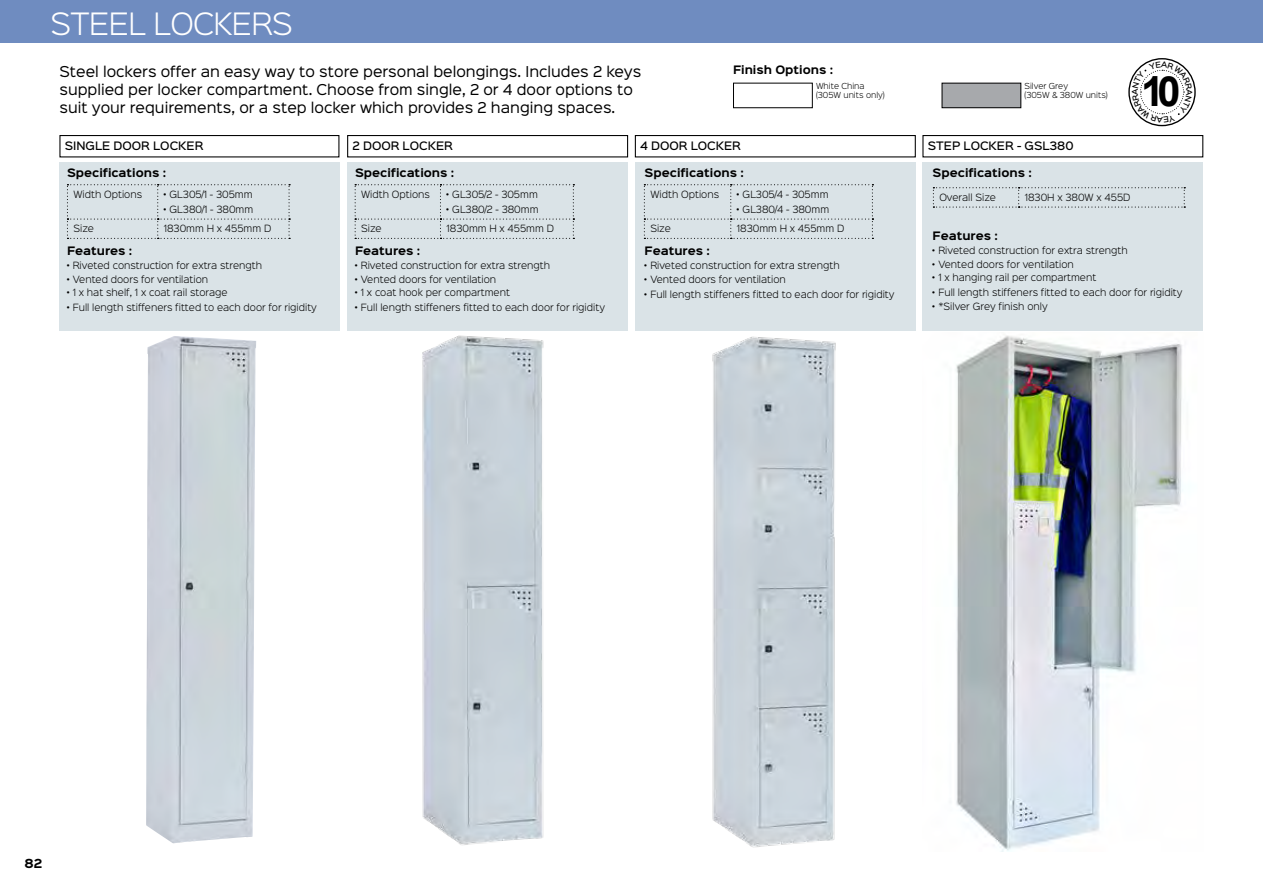
<style>
.page{position:relative;width:1263px;height:885px;background:#fff}
.page>*{position:absolute;margin:0;border:0;box-sizing:border-box;transform-origin:0 0}
.t1{font:700 41.55px "Arial";color:#000}
.t2{font:300 27.75px "Sinkin Sans 300";letter-spacing:-.02em;color:#fff}
.t3{font:13.5px/18px "Sinkin Sans 400";color:#000}
.t4{font:700 11.25px "Sinkin Sans 700";color:#000}
.t5{font:700 10.5px "Sinkin Sans 700";color:#000}
.t6{font:500 10.5px "Sinkin Sans 500";color:#000}
.t7{font:300 9px "Sinkin Sans 300";color:#000}
.t8{font:300 7.5px/9px "Sinkin Sans 300";color:#000}
</style>
<div class="page">
<div style="left:59px;top:162px;width:281px;height:169px;background:#dae3e7"></div>
<svg style="left:1129px;top:59px;width:66px;height:66px"></svg>
<div style="left:1128px;top:58px;width:68px;height:68px;border:1px solid #000;border-radius:50%"></div>
<img style="left:146px;top:336px;width:110px;height:507px">
<img style="left:712px;top:336px;width:124px;height:512px">
<img style="left:956px;top:335px;width:226px;height:516px">
<img style="left:422px;top:335px;width:122px;height:510px">
<div style="left:347px;top:162px;width:281px;height:169px;background:#dae3e7"></div>
<div style="left:635px;top:162px;width:281px;height:169px;background:#dae3e7"></div>
<div style="left:922px;top:162px;width:281px;height:169px;background:#dae3e7"></div>
<svg style="left:933px;top:187px;width:252px;height:20px"></svg>
<div style="left:942px;top:83px;width:79px;height:25px;background:#a7a9ac"></div>
<div style="left:942px;top:83px;width:79px;height:25px;border:1px solid #000"></div>
<div style="left:0;top:0;width:1263px;height:43px;background:#6f8cc0"></div>
<svg style="left:67px;top:184px;width:223px;height:55px"></svg>
<div style="left:59px;top:135px;width:280px;height:22px;border:1px solid #000"></div>
<svg style="left:355px;top:184px;width:219px;height:55px"></svg>
<div style="left:347px;top:135px;width:281px;height:22px;border:1px solid #000"></div>
<svg style="left:644px;top:184px;width:229px;height:55px"></svg>
<div style="left:635px;top:135px;width:281px;height:22px;border:1px solid #000"></div>
<div style="left:922px;top:135px;width:281px;height:22px;border:1px solid #000"></div>
<svg style="left:1132px;top:61px;width:60px;height:62px"></svg>
<h2 class="t2" style="left:51px;top:1px;width:244px">STEEL LOCKERS</h2>
<h3 class="t3" style="left:59px;top:61px;width:583px">Steel lockers offer an easy way to store personal belongings. Includes 2 keys supplied per locker compartment. Choose from single, 2 or 4 door options to suit your requirements, or a step locker which provides 2 hanging spaces.</h3>
<p class="t5" style="left:733px;top:64px;width:102px">Finish Options :</p>
<p class="t8" style="left:816px;top:81px;width:70px">White China (305W units only)</p>
<p class="t8" style="left:1024px;top:81px;width:85px">Silver Grey<br>(305W &amp; 380W units)</p>
<p class="t6" style="left:65px;top:137px;width:140px">SINGLE DOOR LOCKER</p>
<p class="t6" style="left:352px;top:137px;width:102px">2 DOOR LOCKER</p>
<p class="t6" style="left:640px;top:137px;width:102px">4 DOOR LOCKER</p>
<p class="t6" style="left:928px;top:137px;width:147px">STEP LOCKER - GSL380</p>
<p class="t5" style="left:67px;top:167px;width:101px">Specifications :</p>
<p class="t5" style="left:355px;top:167px;width:101px">Specifications :</p>
<p class="t5" style="left:645px;top:167px;width:101px">Specifications :</p>
<p class="t5" style="left:933px;top:167px;width:101px">Specifications :</p>
<p class="t7" style="left:73px;top:187px;width:70px">Width Options</p>
<p class="t7" style="left:164px;top:187px;width:90px">• GL305/1 - 305mm</p>
<p class="t7" style="left:164px;top:202px;width:91px">• GL380/1 - 380mm</p>
<p class="t7" style="left:73px;top:221px;width:22px">Size</p>
<p class="t7" style="left:164px;top:221px;width:109px">1830mm H x 455mm D</p>
<p class="t7" style="left:361px;top:187px;width:70px">Width Options</p>
<p class="t7" style="left:446px;top:187px;width:93px">• GL305/2 - 305mm</p>
<p class="t7" style="left:446px;top:202px;width:94px">• GL380/2 - 380mm</p>
<p class="t7" style="left:361px;top:221px;width:22px">Size</p>
<p class="t7" style="left:446px;top:221px;width:109px">1830mm H x 455mm D</p>
<p class="t7" style="left:650px;top:187px;width:70px">Width Options</p>
<p class="t7" style="left:737px;top:187px;width:93px">• GL305/4 - 305mm</p>
<p class="t7" style="left:737px;top:202px;width:94px">• GL380/4 - 380mm</p>
<p class="t7" style="left:650px;top:221px;width:22px">Size</p>
<p class="t7" style="left:737px;top:221px;width:109px">1830mm H x 455mm D</p>
<p class="t7" style="left:939px;top:190px;width:58px">Overall Size</p>
<p class="t7" style="left:1025px;top:190px;width:107px">1830H x 380W x 455D</p>
<p class="t5" style="left:933px;top:230px;width:67px">Features :</p>
<h1 class="t1" style="left:1141px;top:64px;width:41px">10</h1>
<p class="t5" style="left:67px;top:245px;width:67px">Features :</p>
<p class="t7" style="left:67px;top:258px;width:197px">• Riveted construction for extra strength</p>
<p class="t7" style="left:67px;top:272px;width:143px">• Vented doors for ventilation</p>
<p class="t7" style="left:67px;top:285px;width:162px">• 1 x hat shelf, 1 x coat rail storage</p>
<p class="t7" style="left:67px;top:300px;width:251px">• Full length stiffeners fitted to each door for rigidity</p>
<p class="t5" style="left:355px;top:245px;width:67px">Features :</p>
<p class="t7" style="left:355px;top:258px;width:197px">• Riveted construction for extra strength</p>
<p class="t7" style="left:355px;top:272px;width:143px">• Vented doors for ventilation</p>
<p class="t7" style="left:355px;top:285px;width:156px">• 1 x coat hook per compartment</p>
<p class="t7" style="left:355px;top:300px;width:251px">• Full length stiffeners fitted to each door for rigidity</p>
<p class="t5" style="left:645px;top:245px;width:67px">Features :</p>
<p class="t7" style="left:933px;top:243px;width:197px">• Riveted construction for extra strength</p>
<p class="t7" style="left:933px;top:257px;width:143px">• Vented doors for ventilation</p>
<p class="t7" style="left:933px;top:270px;width:165px">• 1 x hanging rail per compartment</p>
<p class="t7" style="left:933px;top:285px;width:251px">• Full length stiffeners fitted to each door for rigidity</p>
<p class="t7" style="left:933px;top:299px;width:117px">• *Silver Grey finish only</p>
<p class="t7" style="left:645px;top:258px;width:197px">• Riveted construction for extra strength</p>
<p class="t7" style="left:645px;top:272px;width:143px">• Vented doors for ventilation</p>
<p class="t7" style="left:645px;top:287px;width:251px">• Full length stiffeners fitted to each door for rigidity</p>
<p class="t4" style="left:24px;top:857px;width:20px">82</p>
</div>
